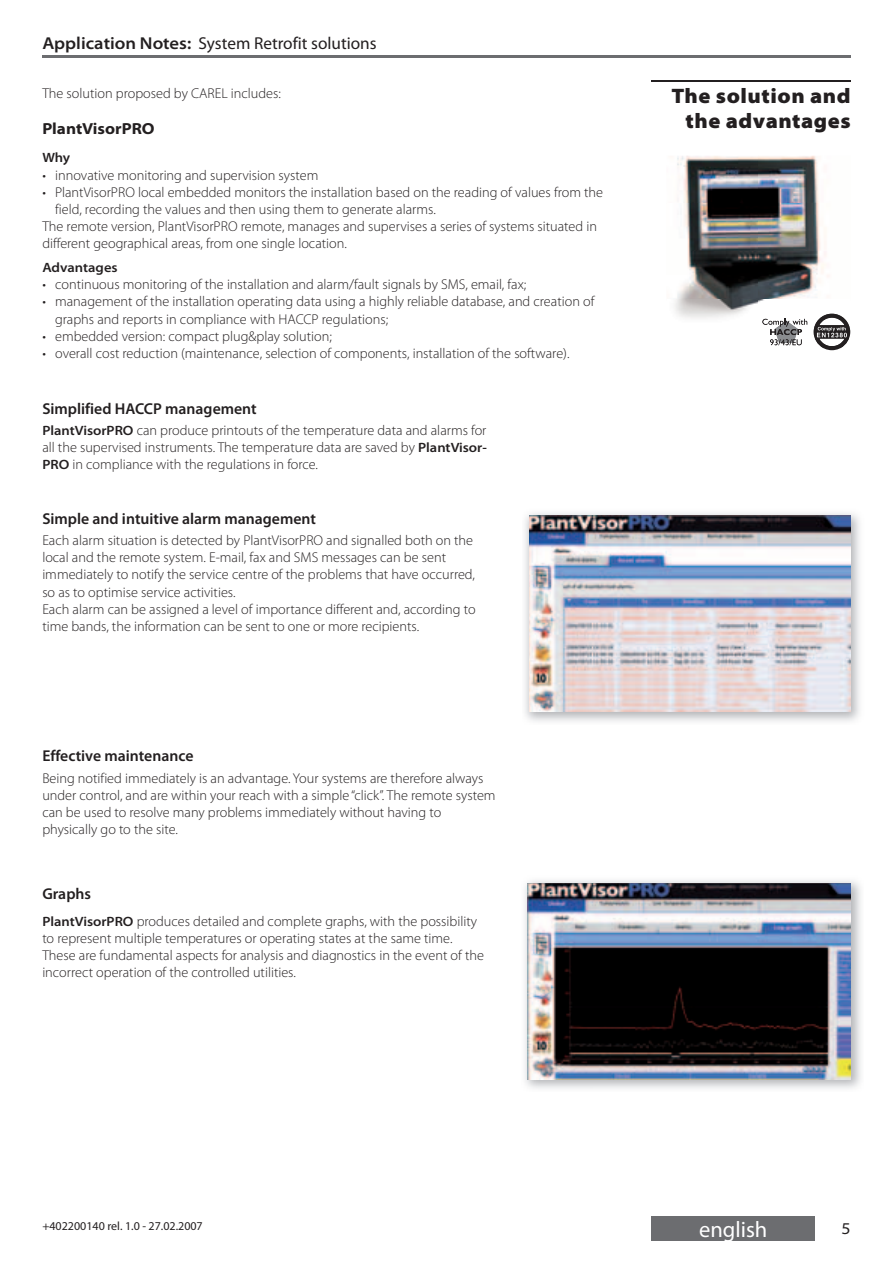
<style>
.page{position:relative;width:893px;height:1263px;background:#fff}
.page>*{position:absolute;margin:0;border:0;box-sizing:border-box;transform-origin:0 0}
.t1{font:22.5px "Myriad Pro";color:#fff}
.t2{font:900 semi-expanded 21px/25.2px "Myriad Pro";letter-spacing:.025em;color:#231f20;text-align:right}
.t3{font:17.25px "Myriad Pro";color:#231f20}
.t4{font:semi-expanded 16.5px "Myriad Pro";color:#231f20}
.t5{font:700 semi-expanded 16.05px "Myriad Pro";color:#231f20}
.t6{font:600 15.75px "Myriad Pro";color:#231f20}
.t7{font:300 14.25px/17.1px "Myriad Pro";color:#231f20}
.t8{font:600 semi-expanded 13.5px "Myriad Pro";color:#231f20}
.t9{font:12px "Myriad Pro";color:#231f20}
.s1{font-weight:600;font-stretch:semi-expanded}
.s2{font-weight:600;font-stretch:semi-expanded;font-size:13.5px}
</style>
<div class="page">
<hr style="left:42px;top:55px;width:808px;height:2px;background:#6c6d70">
<img style="left:525px;top:880px;width:336px;height:209px">
<img style="left:528px;top:884px;width:322px;height:195px">
<img style="left:525px;top:513px;width:335px;height:209px">
<img style="left:529px;top:516px;width:321px;height:195px">
<div style="left:813px;top:314px;width:37px;height:36px;background:#231f20;border-radius:50%"></div>
<img style="left:674px;top:156px;width:161px;height:190px">
<svg style="left:762px;top:319px;width:45px;height:26px"></svg>
<img style="left:813px;top:314px;width:37px;height:34px">
<img style="left:819px;top:339px;width:25px;height:7px">
<svg style="left:819px;top:318px;width:26px;height:13px"></svg>
<img style="left:816px;top:333px;width:31px;height:4px">
<div style="left:651px;top:1216px;width:164px;height:25px;background:#6c6d70"></div>
<hr style="left:651px;top:81px;width:199px;height:1px;background:#231f20">
<p class="t3" style="left:42px;top:37px;width:336px"><span class="s1">Application Notes:</span> System Retrofit solutions</p>
<p class="t7" style="left:42px;top:85px;width:240px">The solution proposed by CAREL includes:</p>
<p class="t5" style="left:42px;top:122px;width:114px">PlantVisorPRO</p>
<p class="t8" style="left:42px;top:153px;width:29px">Why</p>
<p class="t7" style="left:55px;top:167px;width:265px">innovative monitoring and supervision system</p>
<p class="t7" style="left:55px;top:185px;width:549px">PlantVisorPRO local embedded monitors the installation based on the reading of values from the</p>
<p class="t7" style="left:55px;top:202px;width:382px">field, recording the values and then using them to generate alarms.</p>
<p class="t7" style="left:42px;top:219px;width:556px">The remote version, PlantVisorPRO remote, manages and supervises a series of systems situated in</p>
<p class="t7" style="left:42px;top:236px;width:306px">different geographical areas, from one single location.</p>
<p class="t8" style="left:42px;top:263px;width:77px">Advantages</p>
<p class="t7" style="left:55px;top:277px;width:541px">continuous monitoring of the installation and alarm/fault signals by SMS, email, fax; management of the installation operating data using a highly reliable database, and creation of graphs and reports in compliance with HACCP regulations;<br>embedded version: compact plug&amp;play solution;<br>overall cost reduction (maintenance, selection of components, installation of the software).</p>
<p class="t7" style="left:42px;top:167px;width:5px">• •</p>
<p class="t7" style="left:42px;top:277px;width:5px">• •</p>
<p class="t7" style="left:42px;top:329px;width:5px">• •</p>
<p class="t6" style="left:42px;top:402px;width:216px">Simplified HACCP management</p>
<p class="t7" style="left:42px;top:423px;width:446px;text-align:justify"><span class="s2">PlantVisorPRO</span> can produce printouts of the temperature data and alarms for all the supervised instruments. The temperature data are saved by <span class="s2">PlantVisor-PRO</span> in compliance with the regulations in force.</p>
<p class="t6" style="left:42px;top:513px;width:275px">Simple and intuitive alarm management</p>
<p class="t7" style="left:42px;top:533px;width:435px">Each alarm situation is detected by PlantVisorPRO and signalled both on the local and the remote system. E-mail, fax and SMS messages can be sent immediately to notify the service centre of the problems that have occurred, so as to optimise service activities.<br>Each alarm can be assigned a level of importance different and, according to time bands, the information can be sent to one or more recipients.</p>
<p class="t6" style="left:42px;top:750px;width:153px">Effective maintenance</p>
<p class="t7" style="left:42px;top:771px;width:455px">Being notified immediately is an advantage. Your systems are therefore always under control, and are within your reach with a simple “click”. The remote system can be used to resolve many problems immediately without having to physically go to the site.</p>
<p class="t6" style="left:42px;top:888px;width:50px">Graphs</p>
<p class="t7" style="left:42px;top:913px;width:443px"><span class="s2">PlantVisorPRO</span> produces detailed and complete graphs, with the possibility to represent multiple temperatures or operating states at the same time.<br>These are fundamental aspects for analysis and diagnostics in the event of the incorrect operation of the controlled utilities.</p>
<h2 class="t2" style="left:671px;top:85px;width:181px">The solution and the advantages</h2>
<h1 class="t1" style="left:699px;top:1221px;width:70px">english</h1>
<p class="t9" style="left:42px;top:1222px;width:162px">+402200140 rel. 1.0 - 27.02.2007</p>
<p class="t4" style="left:841px;top:1222px;width:11px">5</p>
</div>
